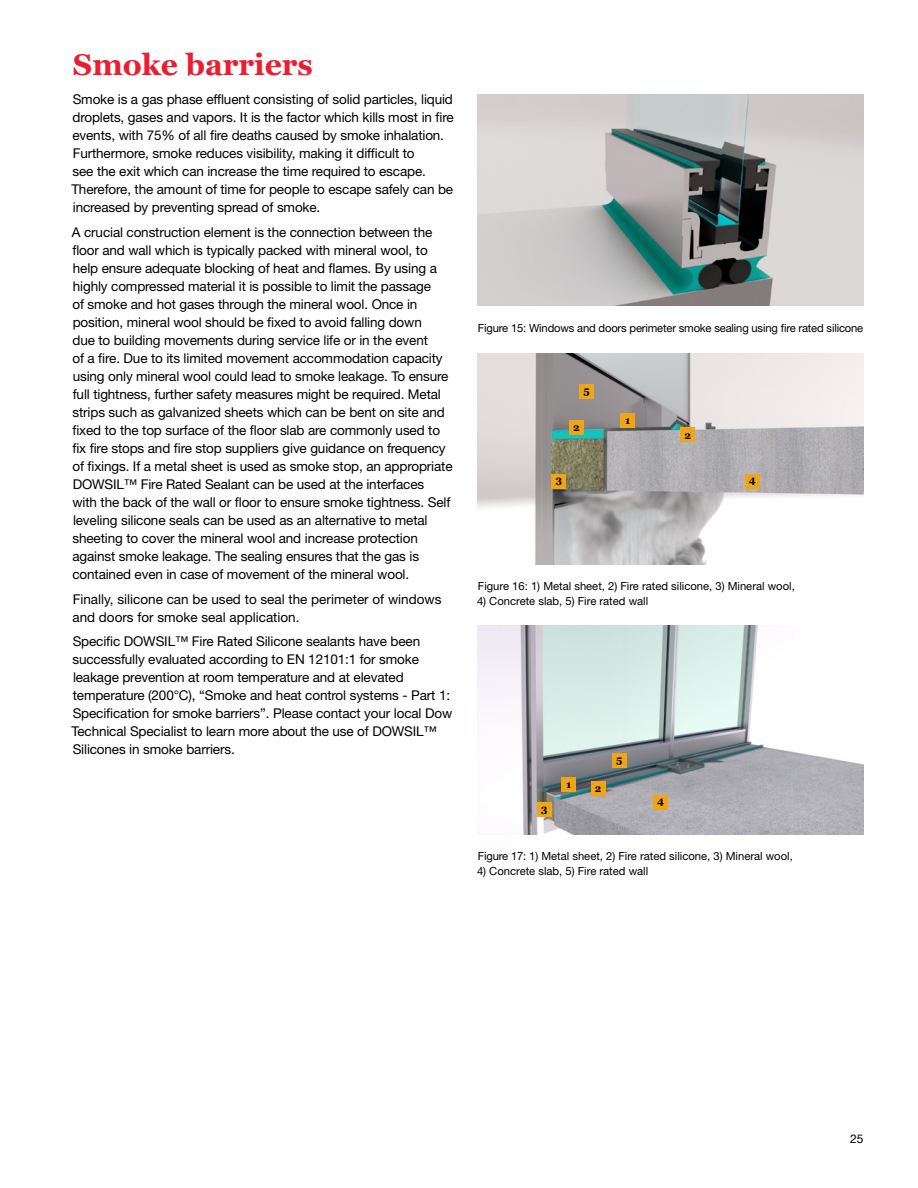
<style>
.page{position:relative;width:918px;height:1188px;background:#fff}
.page>*{position:absolute;margin:0;border:0;box-sizing:border-box;transform-origin:0 0}
.t1{font:700 30px "Georgia";color:#ed1c2f}
.t2{font:13.5px/18px "Helvetica Neue LT Std";letter-spacing:-.01em;color:#000}
.t3{font:12px "Helvetica Neue LT Std";color:#000}
.t4{font:11.25px "Helvetica Neue LT Std";color:#000}
.t5{font:700 10.5px "Georgia";color:#000}
</style>
<div class="page">
<img style="left:477px;top:95px;width:387px;height:211px">
<img style="left:477px;top:625px;width:387px;height:209px">
<img style="left:477px;top:354px;width:387px;height:210px">
<div style="left:579px;top:384px;width:15px;height:15px;background:#eea616"></div>
<div style="left:569px;top:420px;width:15px;height:15px;background:#eea616"></div>
<div style="left:745px;top:474px;width:15px;height:15px;background:#eea616"></div>
<div style="left:681px;top:428px;width:14px;height:14px;background:#eea616"></div>
<div style="left:620px;top:413px;width:15px;height:15px;background:#eea616"></div>
<div style="left:551px;top:474px;width:15px;height:15px;background:#eea616"></div>
<div style="left:562px;top:777px;width:14px;height:15px;background:#eea616"></div>
<div style="left:591px;top:781px;width:14px;height:15px;background:#eea616"></div>
<div style="left:537px;top:803px;width:14px;height:14px;background:#eea616"></div>
<div style="left:654px;top:795px;width:14px;height:15px;background:#eea616"></div>
<div style="left:612px;top:753px;width:15px;height:15px;background:#eea616"></div>
<h1 class="t1" style="left:73px;top:45px;width:241px">Smoke barriers</h1>
<p class="t2" style="left:71px;top:90px;width:384px">Smoke is a gas phase effluent consisting of solid particles, liquid droplets, gases and vapors. It is the factor which kills most in fire events, with 75% of all fire deaths caused by smoke inhalation.<br>Furthermore, smoke reduces visibility, making it difficult to<br>see the exit which can increase the time required to escape.<br>Therefore, the amount of time for people to escape safely can be increased by preventing spread of smoke.</p>
<p class="t2" style="left:72px;top:223px;width:382px">A crucial construction element is the connection between the floor and wall which is typically packed with mineral wool, to help ensure adequate blocking of heat and flames. By using a highly compressed material it is possible to limit the passage<br>of smoke and hot gases through the mineral wool. Once in position, mineral wool should be fixed to avoid falling down<br>due to building movements during service life or in the event<br>of a fire. Due to its limited movement accommodation capacity using only mineral wool could lead to smoke leakage. To ensure full tightness, further safety measures might be required. Metal strips such as galvanized sheets which can be bent on site and fixed to the top surface of the floor slab are commonly used to fix fire stops and fire stop suppliers give guidance on frequency of fixings. If a metal sheet is used as smoke stop, an appropriate DOWSIL™ Fire Rated Sealant can be used at the interfaces<br>with the back of the wall or floor to ensure smoke tightness. Self leveling silicone seals can be used as an alternative to metal sheeting to cover the mineral wool and increase protection against smoke leakage. The sealing ensures that the gas is contained even in case of movement of the mineral wool.</p>
<p class="t2" style="left:72px;top:590px;width:371px">Finally, silicone can be used to seal the perimeter of windows and doors for smoke seal application.</p>
<p class="t2" style="left:71px;top:632px;width:382px">Specific DOWSIL™ Fire Rated Silicone sealants have been successfully evaluated according to EN 12101:1 for smoke leakage prevention at room temperature and at elevated temperature (200°C), “Smoke and heat control systems - Part 1:<br>Specification for smoke barriers”. Please contact your local Dow Technical Specialist to learn more about the use of DOWSIL™ Silicones in smoke barriers.</p>
<p class="t4" style="left:478px;top:321px;width:387px">Figure 15: Windows and doors perimeter smoke sealing using fire rated silicone</p>
<p class="t5" style="left:584px;top:383px;width:8px">5</p>
<p class="t5" style="left:573px;top:421px;width:8px">2</p>
<p class="t5" style="left:556px;top:475px;width:8px">3</p>
<p class="t5" style="left:625px;top:413px;width:7px">1</p>
<p class="t5" style="left:685px;top:428px;width:8px">2</p>
<p class="t5" style="left:749px;top:475px;width:8px">4</p>
<p class="t4" style="left:478px;top:579px;width:318px">Figure 16: 1) Metal sheet, 2) Fire rated silicone, 3) Mineral wool,</p>
<p class="t4" style="left:477px;top:594px;width:173px">4) Concrete slab, 5) Fire rated wall</p>
<p class="t5" style="left:541px;top:803px;width:8px">3</p>
<p class="t5" style="left:566px;top:778px;width:7px">1</p>
<p class="t5" style="left:595px;top:782px;width:8px">2</p>
<p class="t5" style="left:616px;top:752px;width:8px">5</p>
<p class="t5" style="left:657px;top:796px;width:8px">4</p>
<p class="t4" style="left:478px;top:849px;width:316px">Figure 17: 1) Metal sheet, 2) Fire rated silicone, 3) Mineral wool,</p>
<p class="t4" style="left:477px;top:864px;width:173px">4) Concrete slab, 5) Fire rated wall</p>
<p class="t3" style="left:850px;top:1131px;width:15px">25</p>
</div>
